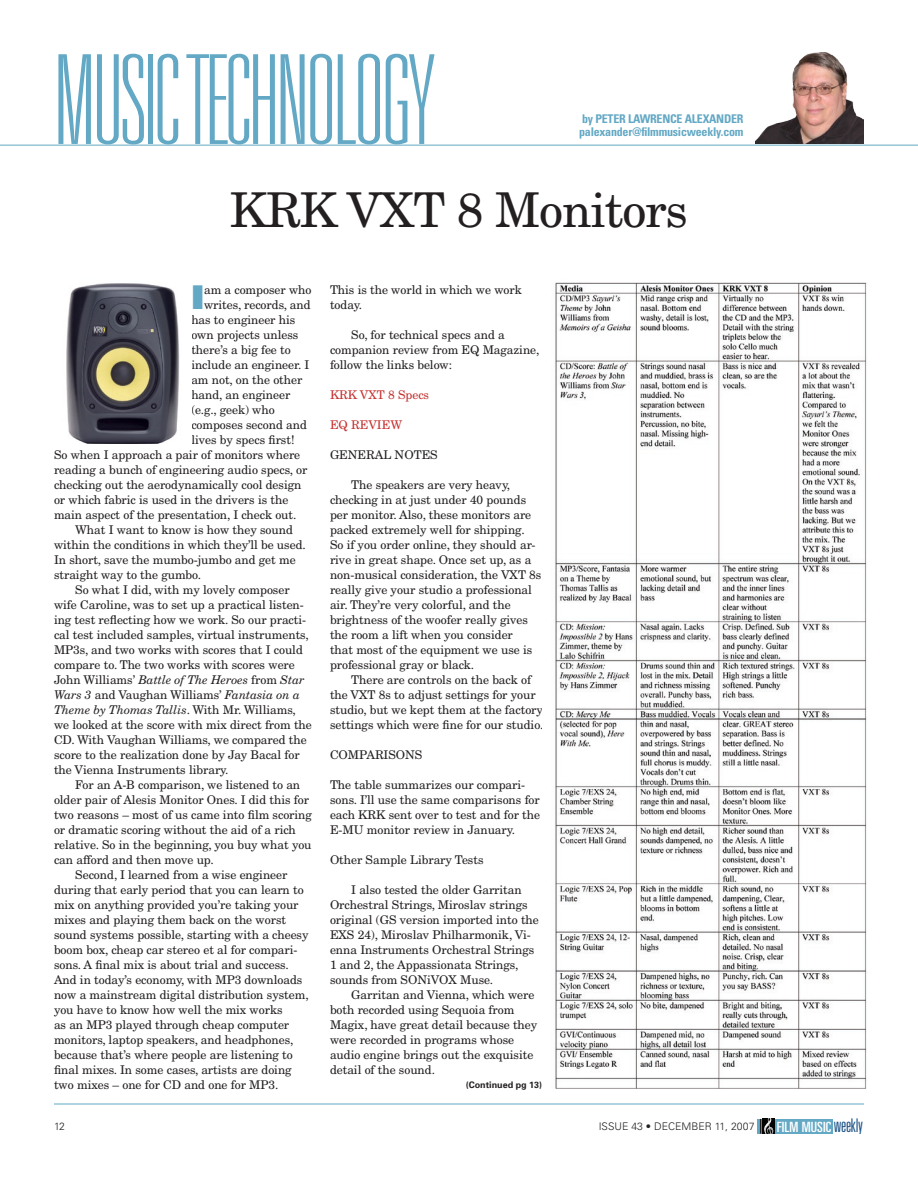
<style>
.page{position:relative;width:918px;height:1188px;background:#fff}
.page>*{position:absolute;margin:0;border:0;box-sizing:border-box;transform-origin:0 0}
.News-header_small{font:100 ultra-condensed 124.2px "Univers LT Std";letter-spacing:-.02em;color:#63a8c4}
.Feature_header{font:48px "New Century Schlbk";letter-spacing:-.02em;color:#231f20}
.Factbox_style{font:32.85px "Univers LT Std X Black";color:#63a8c4}
.t1{font:ultra-condensed 14.1px "Univers LT Std";letter-spacing:.005em;color:#fff;scale:1.1 1}
.Factbox_style-2{font:12px/15px "New Century Schlbk";letter-spacing:-.005em;color:#231f20}
.News-header_small-2{font:700 condensed 12px "Univers LT Std";letter-spacing:-.02em;color:#63a8c4}
.Factbox_style-3{font:12px "New Century Schlbk";letter-spacing:-.005em;color:#c53130}
.t2{font:300 10.5px "Univers";color:#231f20}
.Links{font:700 9px "Univers";color:#231f20}
.s1{font-style:italic}
.s2{font-family:"Univers";font-weight:300;font-size:18.75px;color:#215588}
</style>
<div class="page">
<div style="left:775px;top:1119px;width:58px;height:15px;background:#63a8c4"></div>
<div style="left:758px;top:1119px;width:5px;height:15px;background:#5e9fb9"></div>
<svg style="left:760px;top:1119px;width:15px;height:15px"></svg>
<hr style="left:54px;top:1104px;width:810px;height:1px;background:#63a8c4">
<hr style="left:0;top:145px;width:918px;height:1px;background:#63a8c4">
<img style="left:755px;top:52px;width:109px;height:92px">
<img style="left:555px;top:282px;width:312px;height:807px">
<img style="left:66px;top:283px;width:114px;height:161px">
<p class="News-header_small" style="left:54px;top:37px;width:382px">MUSIC TECHNOLOGY</p>
<p class="News-header_small-2" style="left:582px;top:111px;width:163px">by PETER LAWREN CE ALEXANDER</p>
<p class="News-header_small-2" style="left:579px;top:125px;width:166px">palexander@filmmusicweekly.com</p>
<p class="Feature_header" style="left:230px;top:181px;width:460px">KRK VXT 8 Monitors</p>
<p class="Factbox_style" style="left:191px;top:276px;width:14px">I</p>
<p class="Factbox_style-2" style="left:204px;top:282px;width:109px">am a composer who</p>
<p class="Factbox_style-2" style="left:204px;top:297px;width:108px">writes, records, and</p>
<p class="Factbox_style-2" style="left:191px;top:312px;width:106px">has to engineer his</p>
<p class="Factbox_style-2" style="left:191px;top:327px;width:109px">own projects unless</p>
<p class="Factbox_style-2" style="left:191px;top:342px;width:101px">there’s a big fee to</p>
<p class="Factbox_style-2" style="left:191px;top:357px;width:119px">include an engineer. I</p>
<p class="Factbox_style-2" style="left:191px;top:372px;width:113px">am not, on the other</p>
<p class="Factbox_style-2" style="left:191px;top:387px;width:101px">hand, an engineer</p>
<p class="Factbox_style-2" style="left:191px;top:402px;width:85px">(e.g., geek) who</p>
<p class="Factbox_style-2" style="left:191px;top:417px;width:117px">composes second and</p>
<p class="Factbox_style-2" style="left:191px;top:432px;width:105px">lives by specs first!</p>
<p class="Factbox_style-2" style="left:54px;top:447px;width:248px">So when I approach a pair of monitors where</p>
<p class="Factbox_style-2" style="left:54px;top:462px;width:255px">reading a bunch of engineering audio specs, or</p>
<p class="Factbox_style-2" style="left:54px;top:477px;width:249px">checking out the aerodynamically cool design</p>
<p class="Factbox_style-2" style="left:54px;top:492px;width:236px">or which fabric is used in the drivers is the</p>
<p class="Factbox_style-2" style="left:54px;top:507px;width:244px">main aspect of the presentation, I check out.</p>
<p class="Factbox_style-2" style="left:54px;top:522px;width:253px;text-indent:21px">What I want to know is how they sound within the conditions in which they’ll be used.<br>In short, save the mumbo-jumbo and get me straight way to the gumbo.</p>
<p class="Factbox_style-2" style="left:54px;top:582px;width:259px;text-indent:21px">So what I did, with my lovely composer wife Caroline, was to set up a practical listen&shy;ing test reflecting how we work. So our practi&shy;cal test included samples, virtual instruments, MP3s, and two works with scores that I could compare to. The two works with scores were John Williams’ <span class="s1">Battle of The Heroes</span> from <span class="s1">Star Wars 3</span> and Vaughan Williams’ <span class="s1">Fantasia on a Theme by Thomas Tallis</span>. With Mr. Williams, we looked at the score with mix direct from the CD. With Vaughan Williams, we compared the score to the realization done by Jay Bacal for the Vienna Instruments library.</p>
<p class="Factbox_style-2" style="left:54px;top:777px;width:260px;text-indent:21px">For an A-B comparison, we listened to an older pair of Alesis Monitor Ones. I did this for two reasons – most of us came into film scoring or dramatic scoring without the aid of a rich relative. So in the beginning, you buy what you can afford and then move up.</p>
<p class="Factbox_style-2" style="left:54px;top:867px;width:256px;text-indent:21px">Second, I learned from a wise engineer during that early period that you can learn to mix on anything provided you’re taking your mixes and playing them back on the worst sound systems possible, starting with a cheesy boom box, cheap car stereo et al for compari&shy;sons. A final mix is about trial and success.<br>And in today’s economy, with MP3 downloads now a mainstream digital distribution system, you have to know how well the mix works<br>as an MP3 played through cheap computer monitors, laptop speakers, and headphones, because that’s where people are listening to final mixes. In some cases, artists are doing two mixes – one for CD and one for MP3.</p>
<p class="Factbox_style-2" style="left:330px;top:282px;width:193px">This is the world in which we work today.</p>
<p class="Factbox_style-2" style="left:330px;top:327px;width:211px;text-indent:21px">So, for technical specs and a companion review from EQ Magazine, follow the links below:</p>
<p class="Factbox_style-3" style="left:330px;top:387px;width:101px">KRK VXT 8 Specs</p>
<p class="Factbox_style-3" style="left:330px;top:417px;width:74px">EQ REVIEW</p>
<p class="Factbox_style-2" style="left:330px;top:447px;width:109px">GENERAL NOTES</p>
<p class="Factbox_style-2" style="left:330px;top:477px;width:213px;text-indent:21px">The speakers are very heavy, checking in at just under 40 pounds per monitor. Also, these monitors are packed extremely well for shipping.<br>So if you order online, they should ar&shy;rive in great shape. Once set up, as a non-musical consideration, the VXT 8s really give your studio a professional air. They’re very colorful, and the brightness of the woofer really gives the room a lift when you consider<br>that most of the equipment we use is professional gray or black.</p>
<p class="Factbox_style-2" style="left:330px;top:672px;width:215px;text-indent:21px">There are controls on the back of the VXT 8s to adjust settings for your studio, but we kept them at the factory settings which were fine for our studio.</p>
<p class="Factbox_style-2" style="left:330px;top:747px;width:94px">COMPARISONS</p>
<p class="Factbox_style-2" style="left:330px;top:777px;width:212px">The table summarizes our compari&shy;sons. I’ll use the same comparisons for each KRK sent over to test and for the E-MU monitor review in January.</p>
<p class="Factbox_style-2" style="left:330px;top:852px;width:155px">Other Sample Library Tests</p>
<p class="Factbox_style-2" style="left:330px;top:882px;width:210px;text-indent:21px">I also tested the older Garritan Orchestral Strings, Miroslav strings original (GS version imported into the EXS 24), Miroslav Philharmonik, Vi&shy;enna Instruments Orchestral Strings 1 and 2, the Appassionata Strings, sounds from SONiVOX Muse.</p>
<p class="Factbox_style-2" style="left:330px;top:987px;width:209px;text-indent:21px">Garritan and Vienna, which were both recorded using Sequoia from<br>Magix, have great detail because they were recorded in programs whose audio engine brings out the exquisite detail of the sound.</p>
<p class="Links" style="left:466px;top:1080px;width:78px">(Continued pg 13)</p>
<p class="t2" style="left:54px;top:1120px;width:13px">12</p>
<p class="t2" style="left:599px;top:1120px;width:157px">ISSUE 43 • DECEMBER 11, 2007</p>
<p class="t1" style="left:777px;top:1118px;width:80px">FILM MUSIC <span class="s2">weekly</span></p>
</div>
